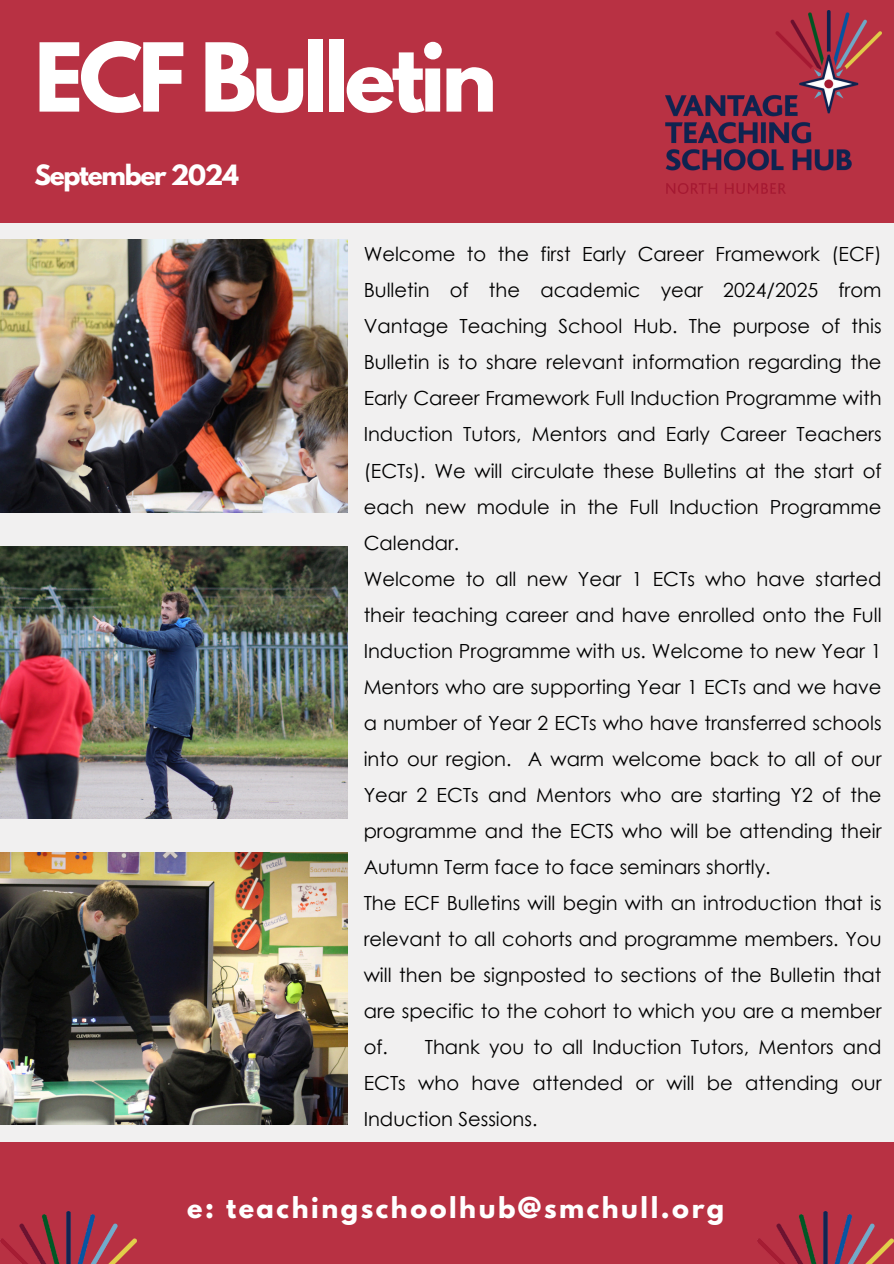
<style>
.page{position:relative;width:894px;height:1264px;background:#fff}
.page>*{position:absolute;margin:0;border:0;box-sizing:border-box;transform-origin:0 0}
.t1{font:700 84px "League Spartan";letter-spacing:-.05em;color:#fff}
.t2{font:700 25.5px "League Spartan";letter-spacing:.1em;color:#fff}
.t3{font:700 24.75px "League Spartan";letter-spacing:-.05em;color:#fff}
.t4{font:19.5px/36px "Century Gothic";color:#000;text-align:justify}
</style>
<div class="page">
<div style="left:0;top:0;width:893px;height:1263px;background:#f1f0f0"></div>
<div style="left:0;top:0;width:893px;height:223px;background:#b83143"></div>
<img style="left:0;top:240px;width:348px;height:272px">
<img style="left:0;top:546px;width:348px;height:272px">
<img style="left:0;top:852px;width:348px;height:272px">
<div style="left:0;top:1141px;width:893px;height:122px;background:#b83143"></div>
<img style="left:665px;top:11px;width:215px;height:183px">
<img style="left:757px;top:1211px;width:136px;height:52px">
<img style="left:0;top:1211px;width:136px;height:52px">
<h2 class="t1" style="left:34px;top:36px;width:464px">ECF Bulletin</h2>
<p class="t3" style="left:34px;top:162px;width:206px">September 2024</p>
<p class="t4" style="left:363px;top:236px;width:519px">Welcome to the first Early Career Framework (ECF)<br>Bulletin of the academic year 2024/2025 from Vantage Teaching School Hub. The purpose of this Bulletin is to share relevant information regarding the Early Career Framework Full Induction Programme with Induction Tutors, Mentors and Early Career Teachers (ECTs). We will circulate these Bulletins at the start of each new module in the Full Induction Programme Calendar.</p>
<h2 class="t4" style="left:363px;top:560px;width:519px">Welcome to all new Year 1 ECTs who have started their teaching career and have enrolled onto the Full Induction Programme with us. Welcome to new Year 1<br>Mentors who are supporting Year 1 ECTs and we have a number of Year 2 ECTs who have transferred schools into our region. A warm welcome back to all of our Year 2 ECTs and Mentors who are starting Y2 of the programme and the ECTS who will be attending their Autumn Term face to face seminars shortly.</h2>
<p class="t4" style="left:363px;top:884px;width:519px">The ECF Bulletins will begin with an introduction that is relevant to all cohorts and programme members. You will then be signposted to sections of the Bulletin that are specific to the cohort to which you are a member of. Thank you to all Induction Tutors, Mentors and ECTs who have attended or will be attending our Induction Sessions.</p>
<p class="t2" style="left:187px;top:1195px;width:538px">e: teachingschoolhub@smchull.org</p>
</div>
